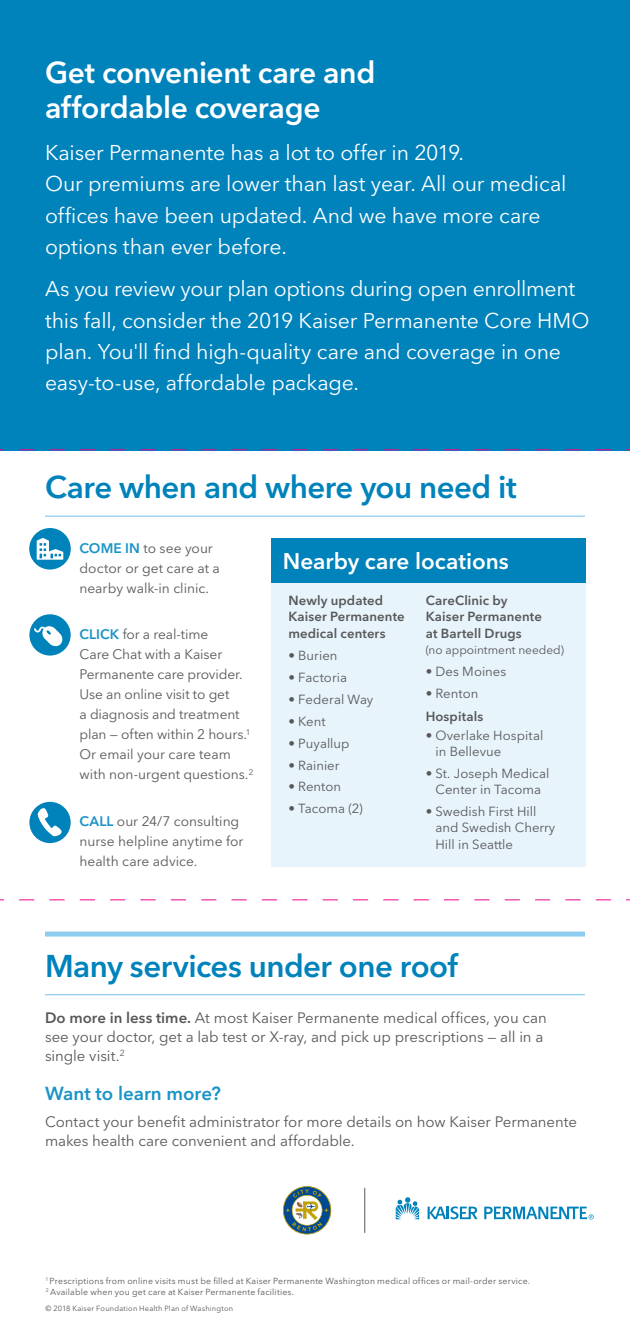
<style>
.page{position:relative;width:630px;height:1339px;background:#fff}
.page>*{position:absolute;margin:0;border:0;box-sizing:border-box;transform-origin:0 0}
.Sub_Head{font:600 31.25px "Avenir Next LT Pro";letter-spacing:-.015em;color:#0082bb}
.Page1_Intro{font:600 30px/35px "Avenir Next LT Pro";letter-spacing:-.015em;color:#fff}
.IFC_Subhead{font:600 22.5px "Avenir Next LT Pro";color:#fff}
.Page1_Intro-2{font:21.25px/31.2px "Avenir Next LT Pro";letter-spacing:-.01em;color:#fff}
.Sub_Head-2{font:600 18.75px "Avenir Next LT Pro";color:#1a93c6}
.Sub_Head-3{font:15px/18.8px "Avenir Next LT Pro";letter-spacing:-.005em;color:#57585a}
.Sub_Head-4{font:13.75px/20px "Avenir Next LT Pro";letter-spacing:-.005em;color:#57585a}
.IFC_Subhead-2{font:13.12px/16.2px "Avenir Next LT Pro";color:#57585a}
.IFC_Subhead-3{font:600 13.12px/16.2px "Avenir Next LT Pro";letter-spacing:.01em;color:#57585a}
.IFC_Subhead-4{font:11.88px "Avenir Next LT Pro";color:#57585a}
.Body_Copy{font:8.75px "Avenir Next LT Pro";letter-spacing:.02em;color:#57585a}
.Body_Copy-2{font:7.5px "Avenir Next LT Pro";letter-spacing:.025em;color:#57585a}
.s1{font-weight:600;color:#1a93c6}
.s2{font-weight:600}
</style>
<div class="page">
<div style="left:29px;top:528px;width:42px;height:41px;background:#0082bb;border-radius:50%"></div>
<svg style="left:37px;top:538px;width:26px;height:22px"></svg>
<div style="left:29px;top:614px;width:42px;height:41px;background:#0082bb;border-radius:50%"></div>
<svg style="left:34px;top:626px;width:29px;height:21px"></svg>
<hr style="left:364px;top:1188px;width:1px;height:45px;background:#57585a">
<svg style="left:396px;top:1197px;width:23px;height:22px"></svg>
<svg style="left:428px;top:1206px;width:50px;height:13px"></svg>
<svg style="left:484px;top:1206px;width:110px;height:13px"></svg>
<svg style="left:283px;top:1186px;width:48px;height:48px"></svg>
<div style="left:271px;top:562px;width:316px;height:305px;background:#e8f4fb"></div>
<div style="left:0;top:0;width:630px;height:450px;background:#0082bb"></div>
<hr style="left:45px;top:515px;width:540px;height:2px;background:#8fcdf0">
<div style="left:45px;top:931px;width:540px;height:5px;background:#8fcdf0"></div>
<div style="left:271px;top:538px;width:316px;height:45px;background:#0082bb"></div>
<hr style="left:45px;top:994px;width:540px;height:1px;background:#8fcdf0">
<div style="left:29px;top:802px;width:42px;height:41px;background:#0082bb;border-radius:50%"></div>
<svg style="left:38px;top:808px;width:24px;height:28px"></svg>
<svg style="left:0;top:449px;width:630px;height:1px"></svg>
<svg style="left:0;top:899px;width:630px;height:1px"></svg>
<p class="Page1_Intro" style="left:45px;top:54px;width:332px">Get convenient care and affordable coverage</p>
<p class="Page1_Intro-2" style="left:45px;top:137px;width:523px">Kaiser Permanente has a lot to offer in 2019.<br>Our premiums are lower than last year. All our medical offices have been updated. And we have more care options than ever before.</p>
<p class="Page1_Intro-2" style="left:45px;top:273px;width:546px">As you review your plan options during open enrollment this fall, consider the 2019 Kaiser Permanente Core HMO plan. You'll find high-quality care and coverage in one easy-to-use, affordable package.</p>
<p class="Sub_Head" style="left:45px;top:468px;width:473px">Care when and where you need it</p>
<p class="Sub_Head-4" style="left:79px;top:538px;width:142px"><span class="s1">COME IN</span> to see your doctor or get care at a nearby walk-in clinic.</p>
<p class="Sub_Head-4" style="left:79px;top:624px;width:176px"><span class="s1">CLICK</span> for a real-time<br>Care Chat with a Kaiser<br>Permanente care provider.<br>Use an online visit to get<br>a diagnosis and treatment plan — often within 2 hours.<sup>1<br></sup>Or email your care team with non-urgent questions.<sup>2</sup></p>
<p class="Sub_Head-4" style="left:79px;top:811px;width:166px"><span class="s1">CALL</span> our 24/7 consulting nurse helpline anytime for health care advice.</p>
<p class="IFC_Subhead" style="left:283px;top:547px;width:228px">Nearby care locations</p>
<p class="IFC_Subhead-3" style="left:288px;top:592px;width:118px">Newly updated<br>Kaiser Permanente medical centers</p>
<p class="IFC_Subhead-2" style="left:288px;top:647px;width:51px">• Burien</p>
<p class="IFC_Subhead-2" style="left:288px;top:669px;width:60px">• Factoria</p>
<p class="IFC_Subhead-2" style="left:288px;top:691px;width:86px">• Federal Way</p>
<p class="IFC_Subhead-2" style="left:288px;top:713px;width:39px">• Kent</p>
<p class="IFC_Subhead-2" style="left:288px;top:735px;width:63px">• Puyallup</p>
<p class="IFC_Subhead-2" style="left:288px;top:757px;width:53px">• Rainier</p>
<p class="IFC_Subhead-2" style="left:288px;top:779px;width:54px">• Renton</p>
<p class="IFC_Subhead-2" style="left:288px;top:801px;width:76px">• Tacoma (2)</p>
<p class="IFC_Subhead-3" style="left:426px;top:592px;width:118px">CareClinic by<br>Kaiser Permanente at Bartell Drugs</p>
<p class="IFC_Subhead-4" style="left:426px;top:643px;width:140px">(no appointment needed)</p>
<p class="IFC_Subhead-2" style="left:426px;top:663px;width:82px">• Des Moines</p>
<p class="IFC_Subhead-2" style="left:426px;top:685px;width:54px">• Renton</p>
<p class="IFC_Subhead-3" style="left:426px;top:708px;width:59px">Hospitals</p>
<p class="IFC_Subhead-2" style="left:436px;top:727px;width:109px;text-indent:-10px">• Overlake Hospital in Bellevue</p>
<p class="IFC_Subhead-2" style="left:426px;top:765px;width:125px;text-align:center">• St. Joseph Medical<br>Center in Tacoma</p>
<p class="IFC_Subhead-2" style="left:436px;top:803px;width:121px;text-indent:-10px">• Swedish First Hill and Swedish Cherry<br>Hill in Seattle</p>
<p class="Sub_Head" style="left:45px;top:946px;width:414px">Many services under one roof</p>
<p class="Sub_Head-3" style="left:45px;top:1009px;width:503px"><span class="s2">Do more in less time.</span> At most Kaiser Permanente medical offices, you can see your doctor, get a lab test or X-ray, and pick up prescriptions — all in a single visit.<sup>2</sup></p>
<p class="Sub_Head-2" style="left:45px;top:1082px;width:177px">Want to learn more?</p>
<p class="Sub_Head-3" style="left:45px;top:1112px;width:534px">Contact your benefit administrator for more details on how Kaiser Permanente makes health care convenient and affordable.</p>
<p class="Body_Copy" style="left:45px;top:1275px;width:486px"><sup>1</sup> Prescriptions from online visits must be filled at Kaiser Permanente Washington medical offices or mail-order service.</p>
<p class="Body_Copy" style="left:46px;top:1286px;width:250px"><sup>2</sup> Available when you get care at Kaiser Permanente facilities.</p>
<p class="Body_Copy-2" style="left:45px;top:1304px;width:189px">© 2018 Kaiser Foundation Health Plan of Washington</p>
</div>
